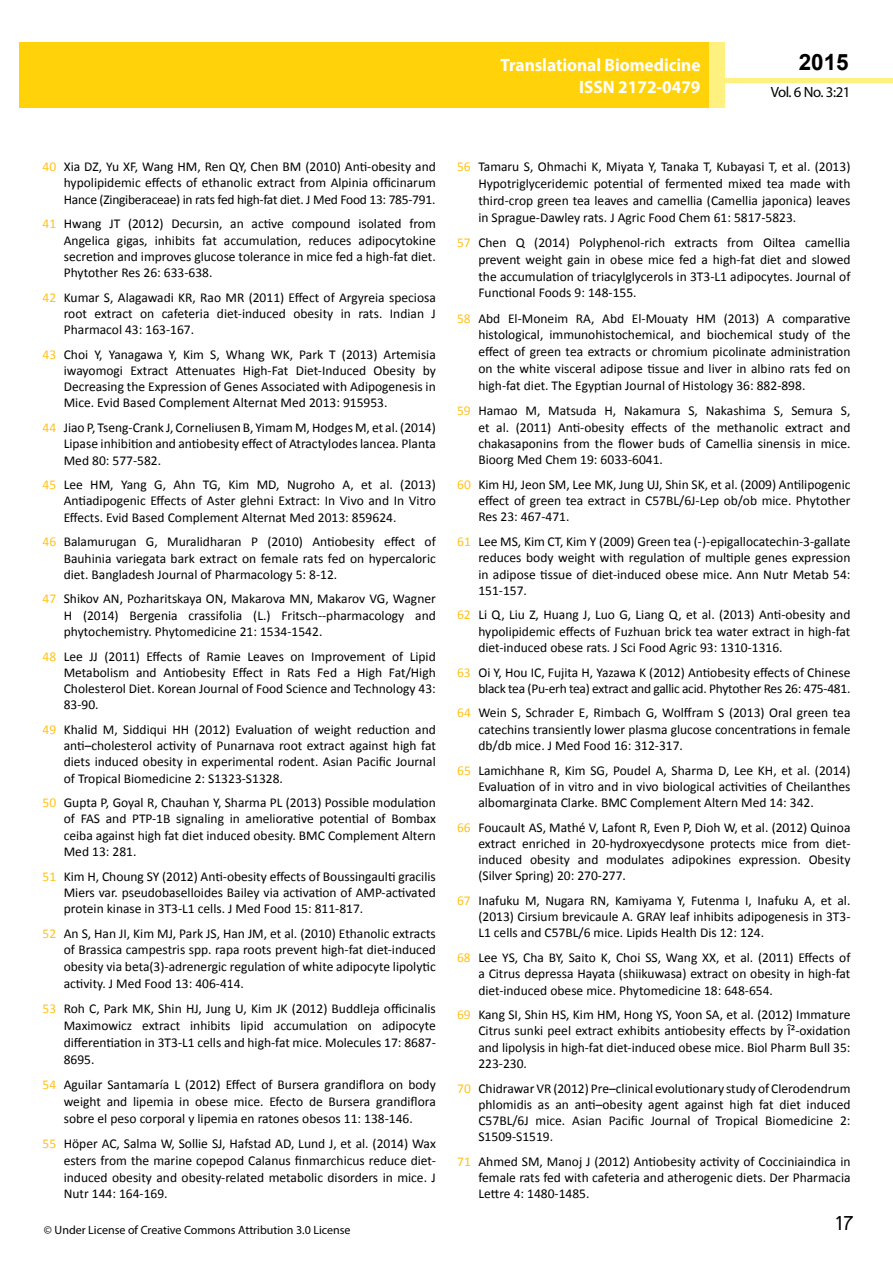
<style>
.page{position:relative;width:893px;height:1263px;background:#fff}
.page>*{position:absolute;margin:0;border:0;box-sizing:border-box;transform-origin:0 0}
.t1{font:25.5px "Tunga";color:#000}
.t2{font:700 22.5px "Arial";color:#000}
.t3{font:700 18px/21.6px "Myriad Pro";color:#fff;text-align:right;scale:.96 1}
.t4{font:14.85px "Myriad Pro";letter-spacing:-.03em;color:#000}
.t5{font:13.5px/16.2px "Calibri";color:#000;text-align:justify}
.t6{font:13.5px/16.2px "Calibri";letter-spacing:-.02em;color:#000;text-align:right}
.t7{font:12px "Myriad Pro";color:#000}
.s1{color:#ffc21a}
</style>
<div class="page">
<hr style="left:725px;top:78px;width:168px;height:4px;background:#fff180">
<div style="left:19px;top:42px;width:690px;height:66px;background:#ffd20a"></div>
<div style="left:709px;top:42px;width:16px;height:66px;background:#fff180"></div>
<h3 class="t3" style="left:517px;top:53px;width:198px">ARCHIVOS DE MEDICINA<br>ISSN 1698-9465</h3>
<h2 class="t2" style="left:799px;top:47px;width:52px">2015</h2>
<h3 class="t3" style="left:501px;top:54px;width:210px">Translational Biomedicine<br>ISSN 2172-0479</h3>
<p class="t4" style="left:771px;top:83px;width:81px">Vol. 6 No. 3:21</p>
<p class="t5" style="left:64px;top:159px;width:374px;text-indent:-21px"><span class="s1">40</span> Xia DZ, Yu XF, Wang HM, Ren QY, Chen BM (2010) Anti-obesity and hypolipidemic effects of ethanolic extract from Alpinia officinarum Hance (Zingiberaceae) in rats fed high-fat diet. J Med Food 13: 785-791.</p>
<p class="t5" style="left:64px;top:216px;width:374px;text-indent:-21px"><span class="s1">41</span> Hwang JT (2012) Decursin, an active compound isolated from Angelica gigas, inhibits fat accumulation, reduces adipocytokine secretion and improves glucose tolerance in mice fed a high-fat diet.<br>Phytother Res 26: 633-638.</p>
<p class="t5" style="left:64px;top:289px;width:374px;text-indent:-21px"><span class="s1">42</span> Kumar S, Alagawadi KR, Rao MR (2011) Effect of Argyreia speciosa root extract on cafeteria diet-induced obesity in rats. Indian J Pharmacol 43: 163-167.</p>
<p class="t5" style="left:64px;top:346px;width:374px;text-indent:-21px"><span class="s1">43</span> Choi Y, Yanagawa Y, Kim S, Whang WK, Park T (2013) Artemisia iwayomogi Extract Attenuates High-Fat Diet-Induced Obesity by Decreasing the Expression of Genes Associated with Adipogenesis in Mice. Evid Based Complement Alternat Med 2013: 915953.</p>
<p class="t5" style="left:64px;top:420px;width:374px;text-indent:-21px"><span class="s1">44</span> Jiao P, Tseng-Crank J, Corneliusen B, Yimam M,Hodges M, et al. (2014)<br>Lipase inhibition and antiobesity effect of Atractylodes lancea. Planta Med 80: 577-582.</p>
<p class="t5" style="left:64px;top:477px;width:374px;text-indent:-21px"><span class="s1">45</span> Lee HM, Yang G, Ahn TG, Kim MD, Nugroho A, et al. (2013)<br>Antiadipogenic Effects of Aster glehni Extract: In Vivo and In Vitro Effects. Evid Based Complement Alternat Med 2013: 859624.</p>
<p class="t5" style="left:64px;top:534px;width:374px;text-indent:-21px"><span class="s1">46</span> Balamurugan G, Muralidharan P (2010) Antiobesity effect of Bauhinia variegata bark extract on female rats fed on hypercaloric diet. Bangladesh Journal of Pharmacology 5: 8-12.</p>
<p class="t5" style="left:64px;top:591px;width:374px;text-indent:-21px"><span class="s1">47</span> Shikov AN, Pozharitskaya ON, Makarova MN, Makarov VG, Wagner H (2014) Bergenia crassifolia (L.) Fritsch--pharmacology and phytochemistry. Phytomedicine 21: 1534-1542.</p>
<p class="t5" style="left:64px;top:648px;width:374px;text-indent:-21px"><span class="s1">48</span> Lee JJ (2011) Effects of Ramie Leaves on Improvement of Lipid Metabolism and Antiobesity Effect in Rats Fed a High Fat/High Cholesterol Diet. Korean Journal of Food Science and Technology 43:<br>83-90.</p>
<p class="t5" style="left:64px;top:721px;width:374px;text-indent:-21px"><span class="s1">49</span> Khalid M, Siddiqui HH (2012) Evaluation of weight reduction and anti–cholesterol activity of Punarnava root extract against high fat diets induced obesity in experimental rodent. Asian Pacific Journal of Tropical Biomedicine 2: S1323-S1328.</p>
<p class="t5" style="left:64px;top:795px;width:374px;text-indent:-21px"><span class="s1">50</span> Gupta P, Goyal R, Chauhan Y, Sharma PL (2013) Possible modulation of FAS and PTP-1B signaling in ameliorative potential of Bombax ceiba against high fat diet induced obesity. BMC Complement Altern Med 13: 281.</p>
<p class="t5" style="left:64px;top:868px;width:374px;text-indent:-21px"><span class="s1">51</span> Kim H, Choung SY (2012) Anti-obesity effects of Boussingaulti gracilis Miers var. pseudobaselloides Bailey via activation of AMP-activated protein kinase in 3T3-L1 cells. J Med Food 15: 811-817.</p>
<p class="t5" style="left:64px;top:925px;width:374px;line-height:16.8px;text-indent:-21px"><span class="s1">52</span> An S, Han JI, Kim MJ, Park JS, Han JM, et al. (2010) Ethanolic extracts of Brassica campestris spp. rapa roots prevent high-fat diet-induced obesity via beta(3)-adrenergic regulation of white adipocyte lipolytic activity. J Med Food 13: 406-414.</p>
<p class="t5" style="left:64px;top:1000px;width:374px;line-height:16.8px;text-indent:-21px"><span class="s1">53</span> Roh C, Park MK, Shin HJ, Jung U, Kim JK (2012) Buddleja officinalis Maximowicz extract inhibits lipid accumulation on adipocyte differentiation in 3T3-L1 cells and high-fat mice. Molecules 17: 8687- 8695.</p>
<p class="t5" style="left:64px;top:1076px;width:374px;line-height:16.8px;text-indent:-21px"><span class="s1">54</span> Aguilar Santamaría L (2012) Effect of Bursera grandiflora on body weight and lipemia in obese mice. Efecto de Bursera grandiflora sobre el peso corporal y lipemia en ratones obesos 11: 138-146.</p>
<p class="t5" style="left:64px;top:1135px;width:374px;line-height:16.8px;text-indent:-21px"><span class="s1">55</span> Höper AC, Salma W, Sollie SJ, Hafstad AD, Lund J, et al. (2014) Wax esters from the marine copepod Calanus finmarchicus reduce diet&shy;induced obesity and obesity-related metabolic disorders in mice. J Nutr 144: 164-169.</p>
<p class="t7" style="left:44px;top:1223px;width:308px">© Under License of Creative Commons Attribution 3.0 License</p>
<p class="t5" style="left:478px;top:158px;width:374px;line-height:16.8px;text-indent:-21px"><span class="s1">56</span> Tamaru S, Ohmachi K, Miyata Y, Tanaka T, Kubayasi T, et al. (2013)<br>Hypotriglyceridemic potential of fermented mixed tea made with third-crop green tea leaves and camellia (Camellia japonica) leaves in Sprague-Dawley rats. J Agric Food Chem 61: 5817-5823.</p>
<p class="t5" style="left:478px;top:234px;width:374px;line-height:16.8px;text-indent:-21px"><span class="s1">57</span> Chen Q (2014) Polyphenol-rich extracts from Oiltea camellia prevent weight gain in obese mice fed a high-fat diet and slowed the accumulation of triacylglycerols in 3T3-L1 adipocytes. Journal of Functional Foods 9: 148-155.</p>
<p class="t5" style="left:478px;top:310px;width:374px;line-height:16.8px;text-indent:-21px"><span class="s1">58</span> Abd El-Moneim RA, Abd El-Mouaty HM (2013) A comparative histological, immunohistochemical, and biochemical study of the effect of green tea extracts or chromium picolinate administration on the white visceral adipose tissue and liver in albino rats fed on high-fat diet. The Egyptian Journal of Histology 36: 882-898.</p>
<p class="t5" style="left:478px;top:402px;width:374px;text-indent:-21px"><span class="s1">59</span> Hamao M, Matsuda H, Nakamura S, Nakashima S, Semura S, et al. (2011) Anti-obesity effects of the methanolic extract and chakasaponins from the flower buds of Camellia sinensis in mice.<br>Bioorg Med Chem 19: 6033-6041.</p>
<p class="t5" style="left:478px;top:476px;width:374px;text-indent:-21px"><span class="s1">60</span> Kim HJ, Jeon SM, Lee MK, Jung UJ, Shin SK, et al. (2009) Antilipogenic effect of green tea extract in C57BL/6J-Lep ob/ob mice. Phytother Res 23: 467-471.</p>
<p class="t5" style="left:478px;top:534px;width:374px;text-indent:-21px"><span class="s1">61</span> Lee MS, Kim CT, Kim Y (2009) Green tea (-)-epigallocatechin-3-gallate reduces body weight with regulation of multiple genes expression in adipose tissue of diet-induced obese mice. Ann Nutr Metab 54:<br>151-157.</p>
<p class="t5" style="left:478px;top:607px;width:374px;text-indent:-21px"><span class="s1">62</span> Li Q, Liu Z, Huang J, Luo G, Liang Q, et al. (2013) Anti-obesity and hypolipidemic effects of Fuzhuan brick tea water extract in high-fat diet-induced obese rats. J Sci Food Agric 93: 1310-1316.</p>
<p class="t6" style="left:457px;top:664px;width:395px"><span class="s1">63</span> Oi Y, Hou IC, Fujita H, Yazawa K (2012) Antiobesity effects of Chinese black tea (Pu-erh tea) extract and gallic acid. Phytother Res 26: 475-481.</p>
<p class="t5" style="left:478px;top:705px;width:374px;text-indent:-21px"><span class="s1">64</span> Wein S, Schrader E, Rimbach G, Wolffram S (2013) Oral green tea catechins transiently lower plasma glucose concentrations in female db/db mice. J Med Food 16: 312-317.</p>
<p class="t5" style="left:478px;top:762px;width:374px;text-indent:-21px"><span class="s1">65</span> Lamichhane R, Kim SG, Poudel A, Sharma D, Lee KH, et al. (2014)<br>Evaluation of in vitro and in vivo biological activities of Cheilanthes albomarginata Clarke. BMC Complement Altern Med 14: 342.</p>
<p class="t5" style="left:478px;top:819px;width:374px;text-indent:-21px"><span class="s1">66</span> Foucault AS, Mathé V, Lafont R, Even P, Dioh W, et al. (2012) Quinoa extract enriched in 20-hydroxyecdysone protects mice from diet&shy;induced obesity and modulates adipokines expression. Obesity (Silver Spring) 20: 270-277.</p>
<p class="t5" style="left:478px;top:892px;width:374px;text-indent:-21px"><span class="s1">67</span> Inafuku M, Nugara RN, Kamiyama Y, Futenma I, Inafuku A, et al. (2013) Cirsium brevicaule A. GRAY leaf inhibits adipogenesis in 3T3- L1 cells and C57BL/6 mice. Lipids Health Dis 12: 124.</p>
<p class="t5" style="left:478px;top:949px;width:374px;text-indent:-21px"><span class="s1">68</span> Lee YS, Cha BY, Saito K, Choi SS, Wang XX, et al. (2011) Effects of a Citrus depressa Hayata (shiikuwasa) extract on obesity in high-fat diet-induced obese mice. Phytomedicine 18: 648-654.</p>
<p class="t5" style="left:478px;top:1007px;width:374px;text-indent:-21px"><span class="s1">69</span> Kang SI, Shin HS, Kim HM, Hong YS, Yoon SA, et al. (2012) Immature Citrus sunki peel extract exhibits antiobesity effects by Î²-oxidation and lipolysis in high-fat diet-induced obese mice. Biol Pharm Bull 35:<br>223-230.</p>
<p class="t5" style="left:478px;top:1080px;width:374px;text-indent:-21px"><span class="s1">70</span> Chidrawar VR (2012) Pre–clinical evolutionary study of Clerodendrum phlomidis as an anti–obesity agent against high fat diet induced C57BL/6J mice. Asian Pacific Journal of Tropical Biomedicine 2:<br>S1509-S1519.</p>
<p class="t5" style="left:478px;top:1153px;width:374px;text-indent:-21px"><span class="s1">71</span> Ahmed SM, Manoj J (2012) Antiobesity activity of Cocciniaindica in female rats fed with cafeteria and atherogenic diets. Der Pharmacia Lettre 4: 1480-1485.</p>
<h1 class="t1" style="left:836px;top:1206px;width:19px">17</h1>
</div>
